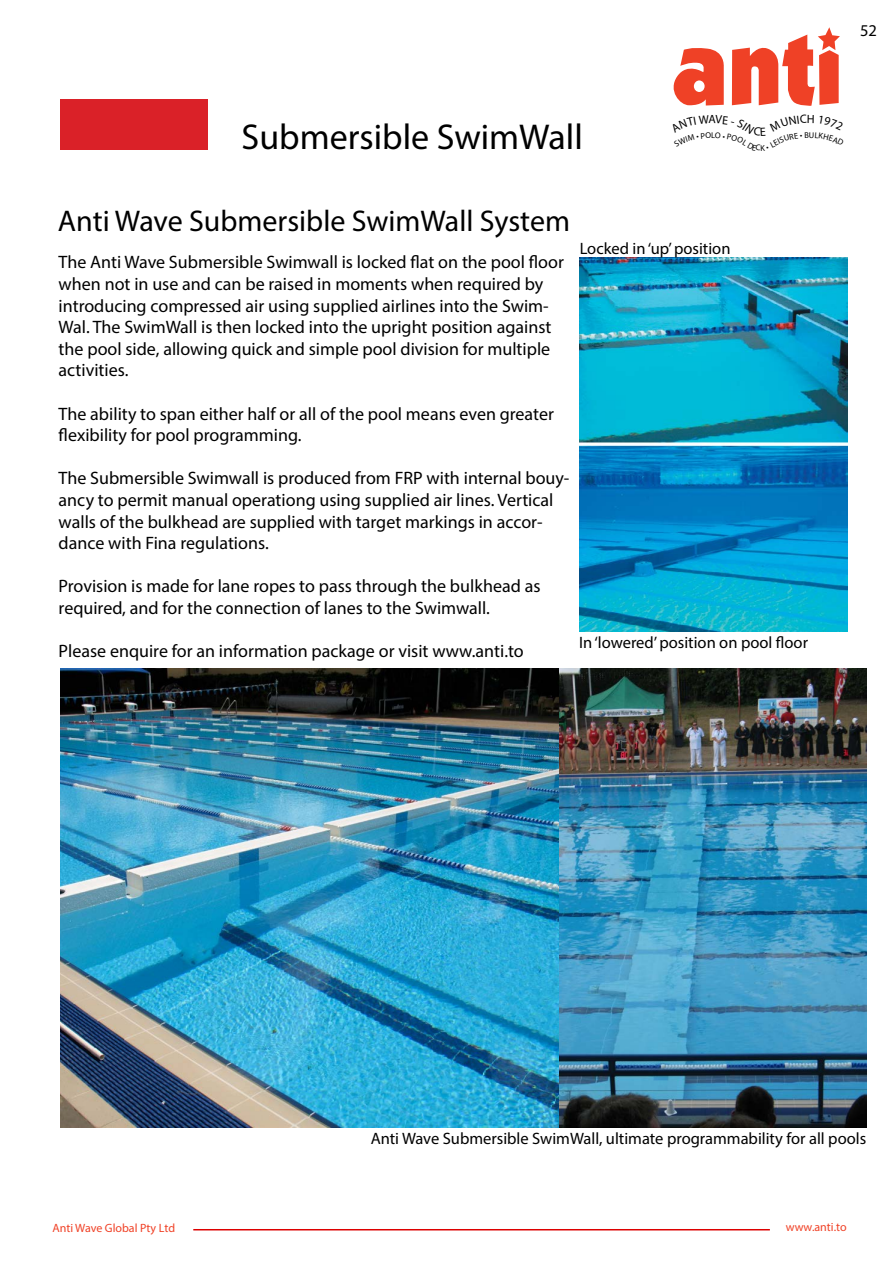
<style>
.page{position:relative;width:893px;height:1263px;background:#fff}
.page>*{position:absolute;margin:0;border:0;box-sizing:border-box;transform-origin:0 0}
.t1{font:36px "Myriad Pro";color:#000}
.t2{font:30px "Myriad Pro";color:#000}
.t3{font:18px/21.6px "Myriad Pro";color:#000}
.t4{font:16.5px "Myriad Pro";color:#000}
.t5{font:12px "Myriad Pro";color:#f04227}
</style>
<div class="page">
<svg style="left:673px;top:48px;width:51px;height:58px"></svg>
<svg style="left:732px;top:27px;width:108px;height:79px"></svg>
<hr style="left:193px;top:1229px;width:577px;height:1px;background:#d00">
<div style="left:60px;top:99px;width:147px;height:51px;background:#da2128"></div>
<img style="left:579px;top:258px;width:268px;height:373px">
<img style="left:559px;top:669px;width:308px;height:458px">
<img style="left:60px;top:669px;width:499px;height:458px">
<h1 class="t1" style="left:242px;top:115px;width:343px">Submersible SwimWall</h1>
<h2 class="t2" style="left:58px;top:202px;width:514px">Anti Wave Submersible SwimWall System</h2>
<p class="t3" style="left:59px;top:251px;width:507px">The Anti Wave Submersible Swimwall is locked flat on the pool floor when not in use and can be raised in moments when required by introducing compressed air using supplied airlines into the Swim-Wal. The SwimWall is then locked into the upright position against the pool side, allowing quick and simple pool division for multiple activities.</p>
<p class="t3" style="left:59px;top:402px;width:497px">The ability to span either half or all of the pool means even greater flexibility for pool programming.</p>
<p class="t3" style="left:59px;top:467px;width:512px">The Submersible Swimwall is produced from FRP with internal bouy&shy;ancy to permit manual operationg using supplied air lines. Vertical walls of the bulkhead are supplied with target markings in accor&shy;dance with Fina regulations.</p>
<p class="t3" style="left:59px;top:575px;width:483px">Provision is made for lane ropes to pass through the bulkhead as required, and for the connection of lanes to the Swimwall.</p>
<p class="t3" style="left:59px;top:640px;width:467px">Please enquire for an information package or visit www.anti.to</p>
<p class="t4" style="left:580px;top:238px;width:152px">Locked in ‘up’ position</p>
<p class="t4" style="left:579px;top:632px;width:231px">In ‘lowered’ position on pool floor</p>
<p class="t4" style="left:860px;top:20px;width:18px">52</p>
<p class="t4" style="left:371px;top:1129px;width:497px">Anti Wave Submersible SwimWall, ultimate programmability for all pools</p>
<p class="t5" style="left:52px;top:1220px;width:124px">Anti Wave Global Pty Ltd</p>
<p class="t5" style="left:786px;top:1220px;width:62px">www.anti.to</p>
</div>
